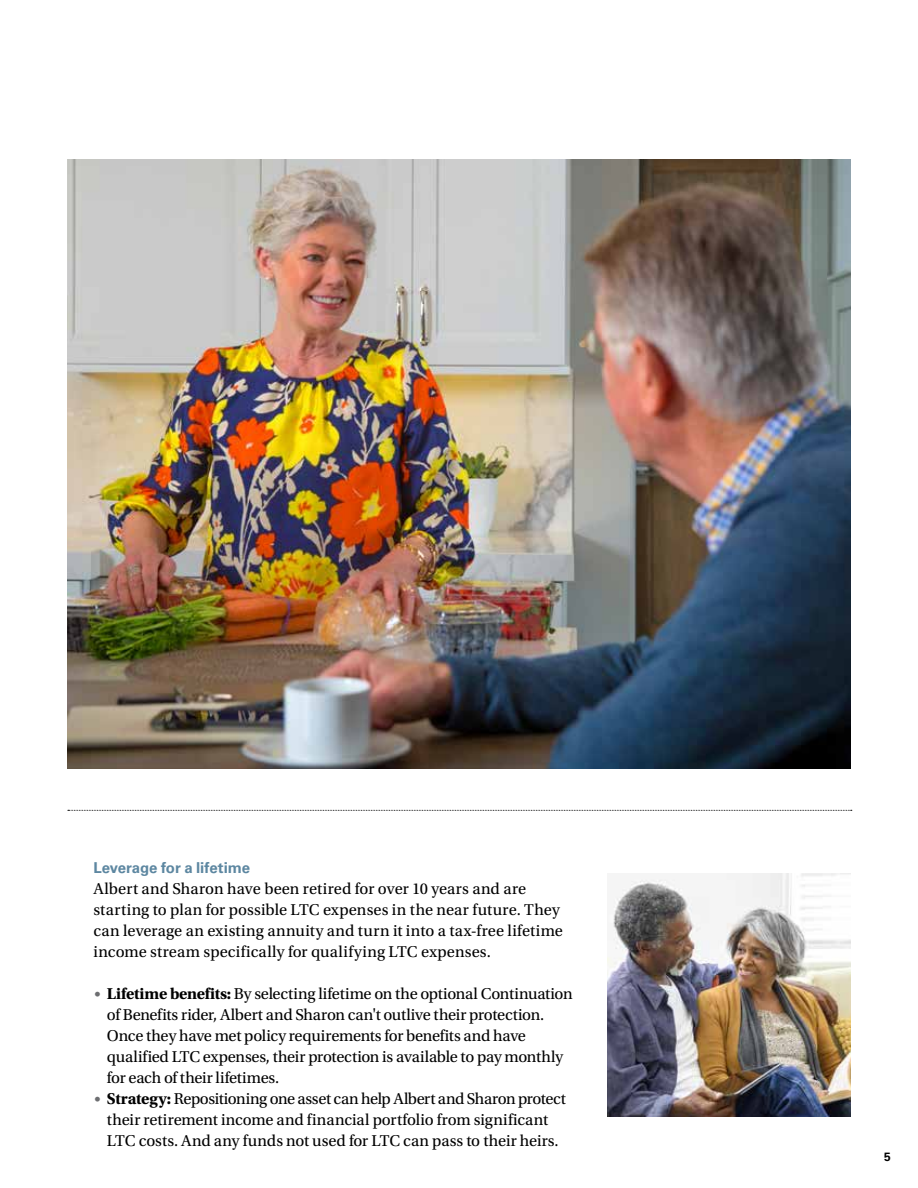
<style>
.page{position:relative;width:918px;height:1188px;background:#fff}
.page>*{position:absolute;margin:0;border:0;box-sizing:border-box;transform-origin:0 0}
.t1{font:16.5px/21px "Utopia Std";letter-spacing:-.005em;color:#000}
.t2{font:700 15px "Univers LT Std";letter-spacing:-.005em;color:#5d87a1}
.t3{font:700 12px "Univers LT Std";color:#000}
.s1{font-family:"Univers LT Std";font-weight:300;font-stretch:condensed;font-size:13.5px;color:#6d6e71}
.s2{font-weight:700}
</style>
<div class="page">
<svg style="left:68px;top:810px;width:784px;height:1px"></svg>
<img style="left:68px;top:159px;width:782px;height:609px">
<img style="left:608px;top:873px;width:242px;height:243px">
<h4 class="t2" style="left:93px;top:859px;width:158px">Leverage for a lifetime</h4>
<p class="t1" style="left:93px;top:879px;width:471px">Albert and Sharon have been retired for over 10 years and are starting to plan for possible LTC expenses in the near future. They can leverage an existing annuity and turn it into a tax-free lifetime income stream specifically for qualifying LTC expenses.</p>
<p class="t1" style="left:107px;top:984px;width:467px;text-indent:-14px"><span class="s1">•</span> <span class="s2">Lifetime benefits:</span> By selecting lifetime on the optional Continuation of Benefits rider, Albert and Sharon can't outlive their protection.<br>Once they have met policy requirements for benefits and have qualified LTC expenses, their protection is available to pay monthly for each of their lifetimes.</p>
<p class="t1" style="left:93px;top:1089px;width:474px;text-align:center"><span class="s1">•</span> <span class="s2">Strategy:</span> Repositioning one asset can help Albert and Sharon protect their retirement income and financial portfolio from significant<br>LTC costs. And any funds not used for LTC can pass to their heirs.</p>
<p class="t3" style="left:884px;top:1150px;width:8px">5</p>
</div>
